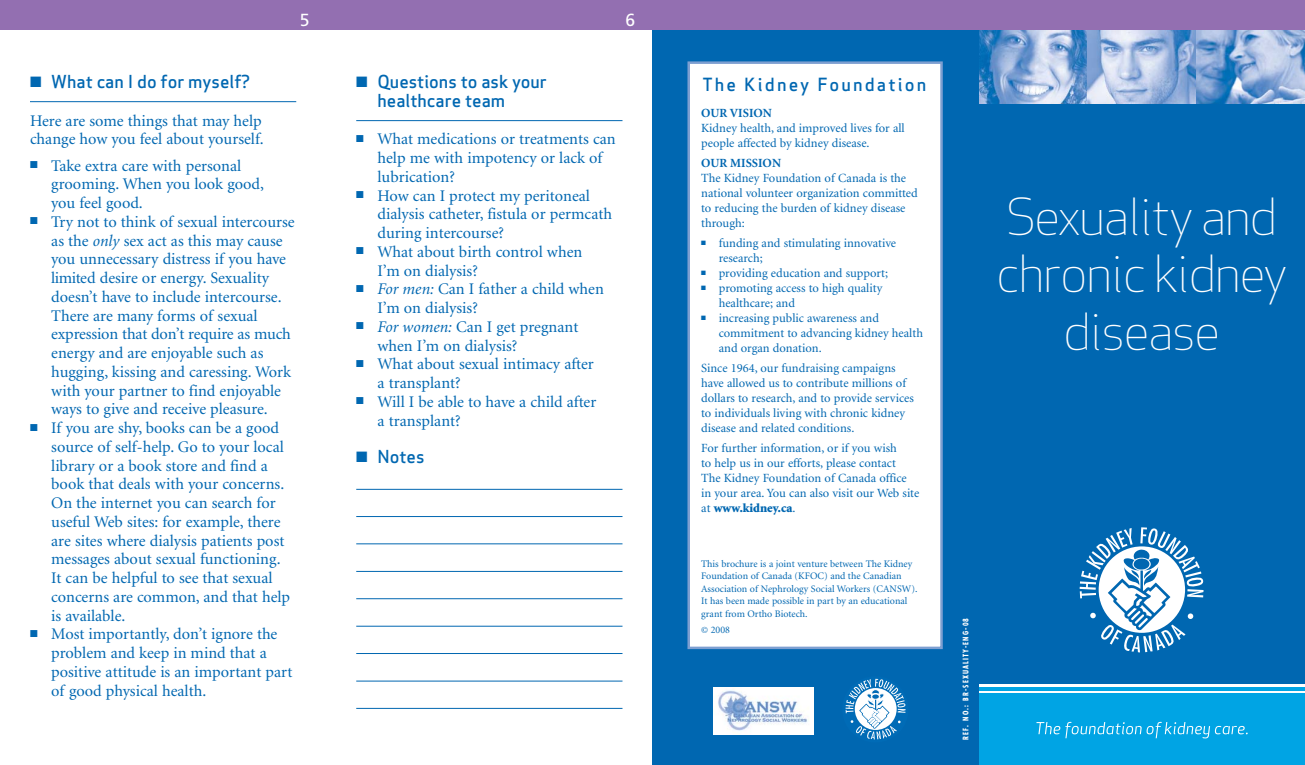
<style>
.page{position:relative;width:1305px;height:765px;background:#fff}
.page>*{position:absolute;margin:0;border:0;box-sizing:border-box;transform-origin:0 0}
.t1{font:50px/57.5px "Apex Sans Light T";letter-spacing:-.04em;color:#fff;text-align:center}
.t2{font:17.75px "Apex Sans Medium T";letter-spacing:.12em;color:#0067b1}
.t3{font:17.5px/18.8px "Apex Sans Medium T";color:#0067b1}
.t4{font:17.5px "Frutiger";color:#fff}
.t5{font:16.25px/18.8px "Minion";color:#0067b1}
.t6{font:12.5px/15px "Minion";color:#0067b1}
.t7{font:700 12.5px "Minion";color:#0067b1}
.t8{font:10px/12.5px "Minion";color:#0067b1}
.t9{font:700 condensed 7.5px "Futura";letter-spacing:.145em;color:#fff}
.s1{font-style:italic}
.s2{font-weight:900}
</style>
<div class="page">
<div style="left:979px;top:694px;width:326px;height:71px;background:#00a4e4"></div>
<div style="left:979px;top:1px;width:326px;height:683px;background:#0067b1"></div>
<svg style="left:1036px;top:722px;width:212px;height:16px"></svg>
<svg style="left:1080px;top:527px;width:124px;height:125px"></svg>
<hr style="left:979px;top:687px;width:326px;height:3px;background:#00a4e4">
<img style="left:979px;top:30px;width:109px;height:73px">
<svg style="left:1088px;top:30px;width:108px;height:73px;background:#a2badf"></svg>
<svg style="left:1196px;top:30px;width:109px;height:73px;background:#8aacd7"></svg>
<div style="left:652px;top:0;width:327px;height:765px;background:#0067b1"></div>
<svg style="left:845px;top:678px;width:61px;height:62px"></svg>
<div style="left:689px;top:63px;width:253px;height:585px;background:#fff"></div>
<div style="left:687px;top:61px;width:256px;height:588px;border:2px solid #7d9fd1"></div>
<div style="left:0;top:0;width:1305px;height:30px;background:#936fb1"></div>
<hr style="left:356px;top:120px;width:266px;height:1px;background:#0067b1">
<hr style="left:30px;top:101px;width:266px;height:1px;background:#0067b1">
<hr style="left:356px;top:489px;width:266px;height:1px;background:#0067b1">
<hr style="left:356px;top:516px;width:266px;height:1px;background:#0067b1">
<hr style="left:356px;top:544px;width:266px;height:1px;background:#0067b1">
<hr style="left:356px;top:571px;width:266px;height:1px;background:#0067b1">
<hr style="left:356px;top:598px;width:266px;height:1px;background:#0067b1">
<hr style="left:356px;top:626px;width:266px;height:1px;background:#0067b1">
<hr style="left:356px;top:653px;width:266px;height:1px;background:#0067b1">
<hr style="left:356px;top:681px;width:266px;height:1px;background:#0067b1">
<hr style="left:356px;top:708px;width:266px;height:1px;background:#0067b1">
<img style="left:714px;top:687px;width:99px;height:48px">
<p class="t4" style="left:300px;top:12px;width:11px">5</p>
<p class="t4" style="left:626px;top:12px;width:11px">6</p>
<p class="t3" style="left:30px;top:74px;width:222px">■ What can I do for myself?</p>
<p class="t5" style="left:30px;top:112px;width:235px">Here are some things that may help change how you feel about yourself.</p>
<p class="t5" style="left:51px;top:157px;width:214px;text-indent:-21px">■ Take extra care with personal grooming. When you look good, you feel good.</p>
<p class="t5" style="left:51px;top:214px;width:245px;text-indent:-21px">■ Try not to think of sexual intercourse as the <span class="s1">only</span> sex act as this may cause you unnecessary distress if you have limited desire or energy. Sexuality doesn’t have to include intercourse.<br>There are many forms of sexual expression that don’t require as much energy and are enjoyable such as hugging, kissing and caressing. Work with your partner to find enjoyable ways to give and receive pleasure.</p>
<p class="t5" style="left:51px;top:420px;width:240px;text-indent:-21px">■ If you are shy, books can be a good source of self-help. Go to your local library or a book store and find a book that deals with your concerns.<br>On the internet you can search for useful Web sites: for example, there are sites where dialysis patients post messages about sexual functioning.<br>It can be helpful to see that sexual concerns are common, and that help is available.</p>
<p class="t5" style="left:51px;top:626px;width:243px;text-indent:-21px">■ Most importantly, don’t ignore the problem and keep in mind that a positive attitude is an important part of good physical health.</p>
<p class="t3" style="left:377px;top:74px;width:171px;text-indent:-21px">■ Questions to ask your healthcare team</p>
<p class="t5" style="left:377px;top:131px;width:240px;text-indent:-21px">■ What medications or treatments can help me with impotency or lack of lubrication?</p>
<p class="t5" style="left:377px;top:187px;width:236px;text-indent:-21px">■ How can I protect my peritoneal dialysis catheter, fistula or permcath during intercourse?</p>
<p class="t5" style="left:377px;top:244px;width:206px;text-indent:-21px">■ What about birth control when<br>I’m on dialysis?</p>
<p class="t5" style="left:377px;top:281px;width:228px;text-indent:-21px">■ <span class="s1">For men:</span> Can I father a child when<br>I’m on dialysis?</p>
<p class="t5" style="left:377px;top:319px;width:202px;text-indent:-21px">■ <span class="s1">For women:</span> Can I get pregnant when I’m on dialysis?</p>
<p class="t5" style="left:377px;top:356px;width:218px;text-indent:-21px">■ What about sexual intimacy after a transplant?</p>
<p class="t5" style="left:377px;top:394px;width:220px;text-indent:-21px">■ Will I be able to have a child after a transplant?</p>
<p class="t3" style="left:356px;top:449px;width:70px">■ Notes</p>
<p class="t2" style="left:702px;top:78px;width:225px">The Kidney Foundation</p>
<p class="t7" style="left:701px;top:108px;width:72px">OUR VISION</p>
<p class="t6" style="left:701px;top:121px;width:205px">Kidney health, and improved lives for all people affected by kidney disease.</p>
<p class="t7" style="left:701px;top:158px;width:81px">OUR MISSION</p>
<p class="t6" style="left:701px;top:171px;width:218px">The Kidney Foundation of Canada is the national volunteer organization committed to reducing the burden of kidney disease through:</p>
<p class="t6" style="left:719px;top:236px;width:179px;text-indent:-18px">■ funding and stimulating innovative research;</p>
<p class="t6" style="left:701px;top:266px;width:188px">■ providing education and support;</p>
<p class="t6" style="left:719px;top:281px;width:165px;text-indent:-18px">■ promoting access to high quality healthcare; and</p>
<p class="t6" style="left:719px;top:311px;width:206px;text-indent:-18px">■ increasing public awareness and commitment to advancing kidney health and organ donation.</p>
<p class="t6" style="left:701px;top:361px;width:214px">Since 1964, our fundraising campaigns have allowed us to contribute millions of dollars to research, and to provide services to individuals living with chronic kidney disease and related conditions.</p>
<p class="t6" style="left:701px;top:441px;width:220px">For further information, or if you wish<br>to help us in our efforts, please contact<br>The Kidney Foundation of Canada office in your area. You can also visit our Web site at <span class="s2">www.kidney.ca</span>.</p>
<p class="t8" style="left:701px;top:558px;width:218px">This brochure is a joint venture between The Kidney Foundation of Canada (KFOC) and the Canadian Association of Nephrology Social Workers (CANSW).<br>It has been made possible in part by an educational grant from Ortho Biotech.</p>
<p class="t8" style="left:701px;top:624px;width:30px">© 2008</p>
<h1 class="t1" style="left:996px;top:193px;width:293px">Sexuality and chronic kidney disease</h1>
<p class="t9" style="left:962px;top:740px;width:124px;rotate:-90deg">REF. NO.: BR-SEXUALITY-ENG-08</p>
</div>
